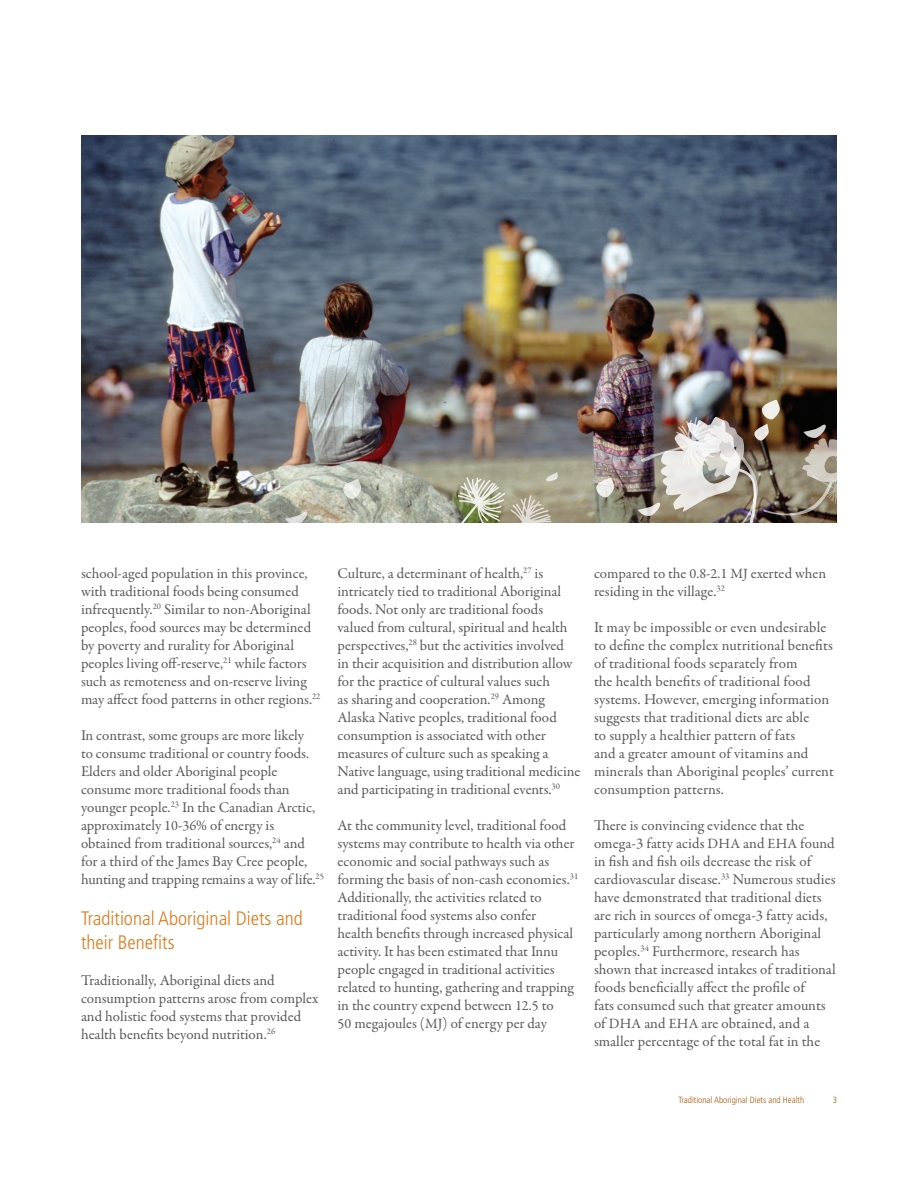
<style>
.page{position:relative;width:918px;height:1188px;background:#fff}
.page>*{position:absolute;margin:0;border:0;box-sizing:border-box;transform-origin:0 0}
.SUBTITLE{font:300 condensed 19.5px/23.4px "Frutiger";color:#de791b}
.BODY{font:15px/18px "Garamond Premr Pro";color:#57585a}
.fact_sheet_title{font:300 condensed 9px "Frutiger";color:#a6590b}
.s1{font-size:14.25px}
</style>
<div class="page">
<img style="left:81px;top:135px;width:756px;height:388px">
<svg style="left:285px;top:510px;width:23px;height:13px"></svg>
<svg style="left:343px;top:479px;width:19px;height:21px"></svg>
<svg style="left:444px;top:472px;width:115px;height:51px;background:#adac94"></svg>
<img style="left:638px;top:400px;width:199px;height:123px">
<svg style="left:596px;top:478px;width:19px;height:21px"></svg>
<p class="BODY" style="left:81px;top:565px;width:241px">school-aged population in this province, with traditional foods being consumed infrequently.<sup>20</sup> Similar to non-Aboriginal peoples, food sources may be determined by poverty and rurality for Aboriginal peoples living off-reserve,<sup>21</sup> while factors such as remoteness and on-reserve living may affect food patterns in other regions.<sup>22</sup></p>
<p class="BODY" style="left:81px;top:727px;width:245px">In contrast, some groups are more likely<br>to consume traditional or country foods.<br>Elders and older Aboriginal people consume more traditional foods than younger people.<sup>23</sup> In the Canadian Arctic, approximately <span class="s1">10</span>-<span class="s1">36</span>% of energy is obtained from traditional sources,<sup>24</sup> and for a third of the James Bay Cree people, hunting and trapping remains a way of life.<sup>25</sup></p>
<p class="SUBTITLE" style="left:81px;top:907px;width:223px">Traditional Aboriginal Diets and their Benefits</p>
<p class="BODY" style="left:81px;top:971px;width:239px">Traditionally, Aboriginal diets and consumption patterns arose from complex and holistic food systems that provided health benefits beyond nutrition.<sup>26</sup></p>
<p class="BODY" style="left:338px;top:565px;width:244px">Culture, a determinant of health,<sup>27</sup> is intricately tied to traditional Aboriginal foods. Not only are traditional foods valued from cultural, spiritual and health perspectives,<sup>28</sup> but the activities involved<br>in their acquisition and distribution allow for the practice of cultural values such<br>as sharing and cooperation.<sup>29</sup> Among Alaska Native peoples, traditional food consumption is associated with other measures of culture such as speaking a Native language, using traditional medicine and participating in traditional events.<sup>30</sup></p>
<p class="BODY" style="left:338px;top:817px;width:242px">At the community level, traditional food systems may contribute to health via other economic and social pathways such as forming the basis of non-cash economies.<sup>31<br></sup>Additionally, the activities related to traditional food systems also confer<br>health benefits through increased physical activity. It has been estimated that Innu people engaged in traditional activities related to hunting, gathering and trapping in the country expend between <span class="s1">12.5</span> to<br><span class="s1">50</span> megajoules (<span class="s1">MJ</span>) of energy per day</p>
<p class="BODY" style="left:594px;top:565px;width:234px">compared to the <span class="s1">0.8</span>-<span class="s1">2.1 MJ</span> exerted when residing in the village.<sup>32</sup></p>
<p class="BODY" style="left:594px;top:619px;width:241px">It may be impossible or even undesirable to define the complex nutritional benefits of traditional foods separately from<br>the health benefits of traditional food systems. However, emerging information suggests that traditional diets are able<br>to supply a healthier pattern of fats<br>and a greater amount of vitamins and minerals than Aboriginal peoples’ current consumption patterns.</p>
<p class="BODY" style="left:594px;top:817px;width:243px">There is convincing evidence that the omega-3 fatty acids <span class="s1">DHA</span> and <span class="s1">EHA</span> found in fish and fish oils decrease the risk of cardiovascular disease.<sup>33</sup> Numerous studies have demonstrated that traditional diets are rich in sources of omega-3 fatty acids, particularly among northern Aboriginal peoples.<sup>34</sup> Furthermore, research has shown that increased intakes of traditional foods beneficially affect the profile of<br>fats consumed such that greater amounts of <span class="s1">DHA</span> and <span class="s1">EHA</span> are obtained, and a smaller percentage of the total fat in the</p>
<p class="fact_sheet_title" style="left:678px;top:1095px;width:127px">Traditional Aboriginal Diets and Health</p>
<p class="fact_sheet_title" style="left:833px;top:1095px;width:6px">3</p>
</div>
